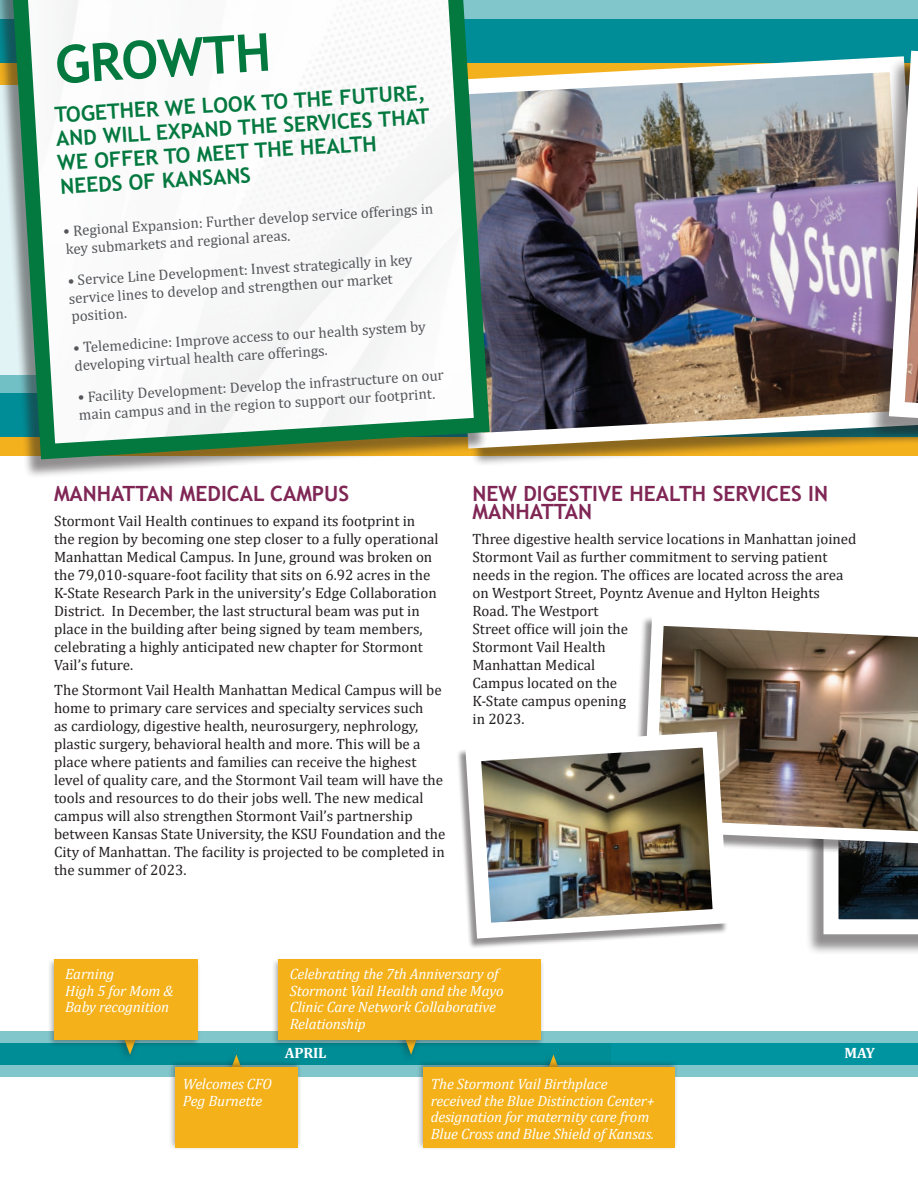
<style>
.page{position:relative;width:918px;height:1188px;background:#fff}
.page>*{position:absolute;margin:0;border:0;box-sizing:border-box;transform-origin:0 0}
.t1{font:700 52.5px "Trebuchet MS";color:#03783f}
.t2{font:700 21px/23.7px "Trebuchet MS";color:#03783f}
.t3{font:700 21px/18px "Trebuchet MS";color:#7f2655}
.t4{font:15px/18px "Cambria";color:#231f20}
.t5{font:15px/17.4px "Cambria";color:#55565a}
.t6{font:italic 15px/16.5px "Cambria";letter-spacing:-.01em;color:#fff}
.t7{font:700 15px "Cambria";letter-spacing:-.01em;color:#fff}
</style>
<div class="page">
<div style="left:805px;top:649px;width:113px;height:306px;background:#231f20;opacity:.5"></div>
<svg style="left:824px;top:857px;width:94px;height:77px"></svg>
<div style="left:0;top:1031px;width:918px;height:46px;background:#80c6cb"></div>
<div style="left:0;top:1043px;width:918px;height:22px;background:#008d96"></div>
<div style="left:611px;top:1043px;width:307px;height:22px;background:#0094a0"></div>
<svg style="left:122px;top:1048px;width:12px;height:7px"></svg>
<svg style="left:403px;top:1048px;width:12px;height:7px"></svg>
<div style="left:47px;top:957px;width:154px;height:91px;background:#231f20;opacity:.35"></div>
<div style="left:54px;top:960px;width:144px;height:80px;background:#f4b119"></div>
<div style="left:272px;top:957px;width:272px;height:91px;background:#231f20;opacity:.35"></div>
<div style="left:279px;top:960px;width:262px;height:80px;background:#f4b119"></div>
<div style="left:168px;top:1059px;width:134px;height:91px;background:#231f20;opacity:.35"></div>
<div style="left:176px;top:1067px;width:122px;height:81px;background:#f4b119"></div>
<div style="left:416px;top:1059px;width:262px;height:91px;background:#231f20;opacity:.35"></div>
<div style="left:423px;top:1067px;width:252px;height:81px;background:#f4b119"></div>
<div style="left:0;top:0;width:918px;height:19px;background:#80c6cb"></div>
<div style="left:0;top:19px;width:918px;height:43px;background:#008d97"></div>
<div style="left:631px;top:616px;width:287px;height:241px;background:#231f20;opacity:.5"></div>
<img style="left:636px;top:616px;width:282px;height:235px">
<img style="left:458px;top:724px;width:278px;height:223px">
<div style="left:452px;top:59px;width:466px;height:408px;background:#231f20;opacity:.5"></div>
<img style="left:498px;top:58px;width:369px;height:398px">
<div style="left:867px;top:55px;width:51px;height:416px;background:#231f20;opacity:.5"></div>
<svg style="left:881px;top:50px;width:37px;height:403px"></svg>
<div style="left:0;top:0;width:488px;height:479px;background:#231f20;opacity:.5"></div>
<svg style="left:3px;top:0;width:495px;height:467px"></svg>
<h1 class="t1" style="left:53px;top:33px;width:218px;rotate:-4deg">GROWTH</h1>
<h2 class="t2" style="left:53px;top:105px;width:376px;rotate:-4deg">TOGETHER WE LOOK TO THE FUTURE,<br>AND WILL EXPAND THE SERVICES THAT<br>WE OFFER TO MEET THE HEALTH<br>NEEDS OF KANSANS</h2>
<p class="t5" style="left:63px;top:224px;width:372px;rotate:-4deg">• Regional Expansion: Further develop service offerings in key submarkets and regional areas.</p>
<p class="t5" style="left:67px;top:273px;width:347px;rotate:-4deg">• Service Line Development: Invest strategically in key service lines to develop and strengthen our market position.</p>
<p class="t5" style="left:73px;top:340px;width:355px;rotate:-4deg">• Telemedicine: Improve access to our health system by developing virtual health care offerings.</p>
<p class="t5" style="left:77px;top:390px;width:368px;line-height:18px;rotate:-4deg">• Facility Development: Develop the infrastructure on our main campus and in the region to support our footprint.</p>
<h2 class="t3" style="left:54px;top:485px;width:297px">MANHATTAN MEDICAL CAMPUS</h2>
<p class="t4" style="left:54px;top:512px;width:386px">Stormont Vail Health continues to expand its footprint in the region by becoming one step closer to a fully operational Manhattan Medical Campus. In June, ground was broken on the 79,010-square-foot facility that sits on 6.92 acres in the K-State Research Park in the university’s Edge Collaboration District. In December, the last structural beam was put in place in the building after being signed by team members, celebrating a highly anticipated new chapter for Stormont Vail’s future.</p>
<p class="t4" style="left:54px;top:681px;width:393px">The Stormont Vail Health Manhattan Medical Campus will be home to primary care services and specialty services such<br>as cardiology, digestive health, neurosurgery, nephrology, plastic surgery, behavioral health and more. This will be a place where patients and families can receive the highest level of quality care, and the Stormont Vail team will have the tools and resources to do their jobs well. The new medical campus will also strengthen Stormont Vail’s partnership between Kansas State University, the KSU Foundation and the City of Manhattan. The facility is projected to be completed in the summer of 2023.</p>
<h2 class="t3" style="left:472px;top:485px;width:357px">NEW DIGESTIVE HEALTH SERVICES IN<br>MANHATTAN</h2>
<p class="t4" style="left:472px;top:530px;width:386px">Three digestive health service locations in Manhattan joined Stormont Vail as further commitment to serving patient needs in the region. The offices are located across the area on Westport Street, Poyntz Avenue and Hylton Heights Road. The Westport<br>Street office will join the<br>Stormont Vail Health<br>Manhattan Medical<br>Campus located on the<br>K-State campus opening<br>in 2023.</p>
<p class="t6" style="left:65px;top:965px;width:110px">Earning<br>High 5 for Mom &amp;<br>Baby recognition</p>
<p class="t6" style="left:290px;top:965px;width:215px">Celebrating the 7th Anniversary of<br>Stormont Vail Health and the Mayo<br>Clinic Care Network Collaborative<br>Relationship</p>
<p class="t7" style="left:285px;top:1043px;width:43px">APRIL</p>
<p class="t7" style="left:845px;top:1043px;width:32px">MAY</p>
<p class="t6" style="left:183px;top:1075px;width:90px">Welcomes CFO<br>Peg Burnette</p>
<p class="t6" style="left:431px;top:1075px;width:226px">The Stormont Vail Birthplace received the Blue Distinction Center+ designation for maternity care from Blue Cross and Blue Shield of Kansas.</p>
</div>
